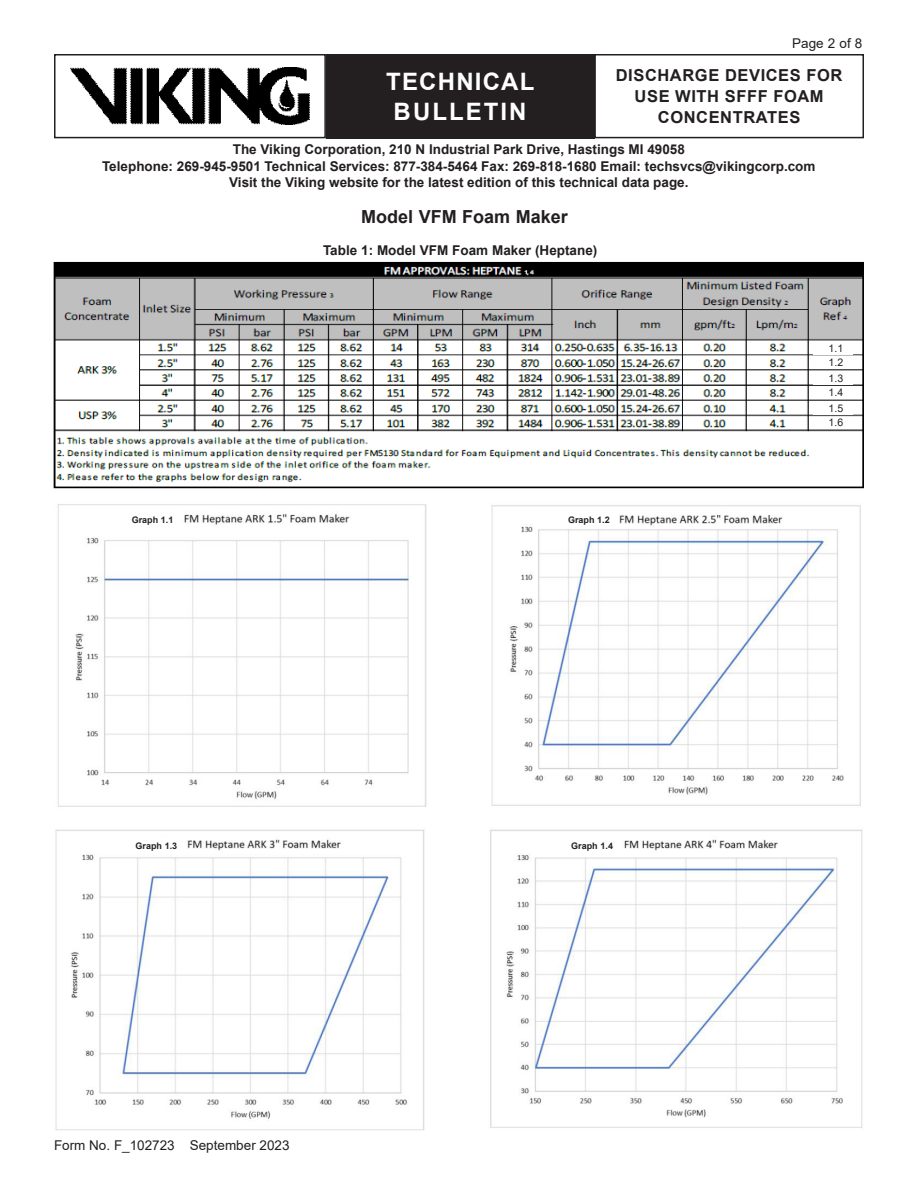
<style>
.page{position:relative;width:918px;height:1188px;background:#fff}
.page>*{position:absolute;margin:0;border:0;box-sizing:border-box;transform-origin:0 0}
.t1{font:700 24px/30px "Arial";letter-spacing:.05em;color:#fff;text-align:center}
.VK_TABLE_left{font:700 18px "Arial";color:#231f20}
.t2{font:700 16.5px/21px "Arial";letter-spacing:.035em;color:#231f20;text-align:center}
.VK_TABLE_left-2{font:700 13.5px/16.2px "Arial";color:#231f20;text-align:center}
.t3{font:13.5px "Arial";color:#231f20}
.VK_TABLE_left-3{font:10.5px "Arial";color:#231f20}
.VK_TABLE_left-4{font:700 9px "Arial";color:#231f20}
</style>
<div class="page">
<div style="left:594px;top:54px;width:270px;height:84px;border:2px solid #231f20"></div>
<div style="left:326px;top:54px;width:268px;height:84px;background:#231f20"></div>
<img style="left:71px;top:67px;width:239px;height:57px">
<div style="left:54px;top:54px;width:272px;height:84px;border:2px solid #231f20"></div>
<img style="left:57px;top:504px;width:370px;height:303px">
<img style="left:491px;top:505px;width:370px;height:301px">
<img style="left:55px;top:829px;width:370px;height:302px">
<img style="left:490px;top:829px;width:373px;height:299px">
<img style="left:53px;top:261px;width:811px;height:228px">
<div style="left:123px;top:512px;width:59px;height:16px;background:#fff"></div>
<div style="left:127px;top:837px;width:59px;height:17px;background:#fff"></div>
<div style="left:559px;top:512px;width:59px;height:16px;background:#fff"></div>
<div style="left:563px;top:837px;width:59px;height:17px;background:#fff"></div>
<div style="left:813px;top:343px;width:40px;height:11px;background:#fff"></div>
<div style="left:813px;top:357px;width:40px;height:12px;background:#fff"></div>
<div style="left:813px;top:373px;width:40px;height:11px;background:#fff"></div>
<div style="left:813px;top:387px;width:40px;height:12px;background:#fff"></div>
<div style="left:813px;top:403px;width:40px;height:11px;background:#fff"></div>
<div style="left:813px;top:417px;width:40px;height:12px;background:#fff"></div>
<p class="t3" style="left:792px;top:34px;width:72px">Page 2 of 8</p>
<p class="t2" style="left:616px;top:65px;width:228px">DISCHARGE DEVICES FOR<br>USE WITH SFFF FOAM<br>CONCENTRATES</p>
<h1 class="t1" style="left:386px;top:67px;width:150px">TECHNICAL<br>BULLETIN</h1>
<p class="VK_TABLE_left-2" style="left:102px;top:142px;width:715px">The Viking Corporation, 210 N Industrial Park Drive, Hastings MI 49058<br>Telephone: 269-945-9501 Technical Services: 877-384-5464 Fax: 269-818-1680 Email: techsvcs@vikingcorp.com<br>Visit the Viking website for the latest edition of this technical data page.</p>
<p class="VK_TABLE_left" style="left:361px;top:204px;width:208px">Model VFM Foam Maker</p>
<p class="VK_TABLE_left-4" style="left:132px;top:514px;width:43px">Graph 1.1</p>
<p class="VK_TABLE_left-2" style="left:323px;top:242px;width:276px">Table 1: Model VFM Foam Maker (Heptane)</p>
<p class="VK_TABLE_left-4" style="left:568px;top:514px;width:43px">Graph 1.2</p>
<p class="VK_TABLE_left-4" style="left:136px;top:839px;width:43px">Graph 1.3</p>
<p class="t3" style="left:54px;top:1136px;width:237px">Form No. F_102723 September 2023</p>
<p class="VK_TABLE_left-4" style="left:571px;top:839px;width:43px">Graph 1.4</p>
<p class="VK_TABLE_left-3" style="left:829px;top:341px;width:16px">1.1</p>
<p class="VK_TABLE_left-3" style="left:829px;top:371px;width:16px">1.3</p>
<p class="VK_TABLE_left-3" style="left:829px;top:386px;width:16px">1.4</p>
<p class="VK_TABLE_left-3" style="left:829px;top:401px;width:16px">1.5</p>
<p class="VK_TABLE_left-3" style="left:829px;top:415px;width:16px">1.6</p>
<p class="VK_TABLE_left-3" style="left:829px;top:355px;width:16px">1.2</p>
</div>
